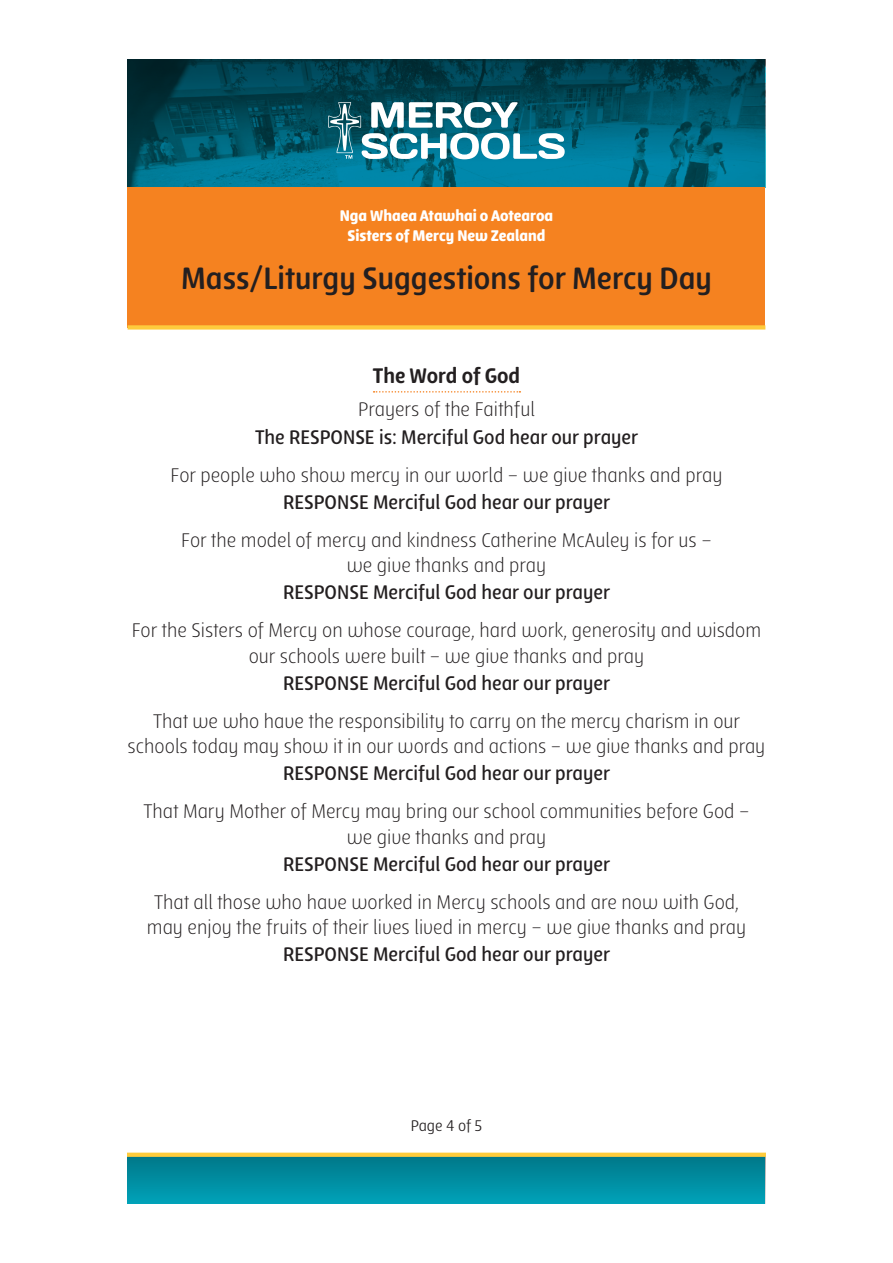
<style>
.page{position:relative;width:893px;height:1263px;background:#fff}
.page>*{position:absolute;margin:0;border:0;box-sizing:border-box;transform-origin:0 0}
.t1{font:700 33px "Lolita";color:#231f20}
.subhead{font:800 22.5px "Lolita";color:#231f20}
.t2{font:300 21px/25.2px "Lolita";color:#231f20;text-align:center}
.t3{font:600 21px "Lolita";color:#231f20}
.t4{font:16.5px/19.8px "Lolita Ultra";color:#fff;text-align:center}
.t5{font:16.5px "Lolita";letter-spacing:-.005em;color:#231f20}
</style>
<div class="page">
<svg style="left:128px;top:60px;width:637px;height:127px;background:#00586c"></svg>
<div style="left:128px;top:187px;width:637px;height:140px;background:#f58220"></div>
<div style="left:128px;top:325px;width:637px;height:5px;background:#fecb3c"></div>
<svg style="left:128px;top:1157px;width:637px;height:46px;background:#008ca0"></svg>
<div style="left:128px;top:1152px;width:637px;height:5px;background:#fecb3c"></div>
<svg style="left:328px;top:102px;width:237px;height:57px"></svg>
<svg style="left:374px;top:391px;width:146px;height:2px"></svg>
<p class="t4" style="left:340px;top:205px;width:215px">Nga Whaea Atawhai o Aotearoa<br>Sisters of Mercy New Zealand</p>
<p class="t1" style="left:181px;top:259px;width:532px">Mass/Liturgy Suggestions for Mercy Day</p>
<p class="subhead" style="left:373px;top:363px;width:149px">The Word of God</p>
<p class="t2" style="left:358px;top:396px;width:178px">Prayers of the Faithful</p>
<p class="t3" style="left:255px;top:425px;width:385px">The RESPONSE is: Merciful God hear our prayer</p>
<p class="t2" style="left:171px;top:462px;width:553px">For people who show mercy in our world – we give thanks and pray</p>
<p class="t3" style="left:283px;top:490px;width:328px">RESPONSE Merciful God hear our prayer</p>
<p class="t2" style="left:181px;top:527px;width:532px">For the model of mercy and kindness Catherine McAuley is for us – we give thanks and pray</p>
<p class="t3" style="left:283px;top:581px;width:328px">RESPONSE Merciful God hear our prayer</p>
<p class="t2" style="left:132px;top:618px;width:631px">For the Sisters of Mercy on whose courage, hard work, generosity and wisdom our schools were built – we give thanks and pray</p>
<p class="t3" style="left:283px;top:671px;width:328px">RESPONSE Merciful God hear our prayer</p>
<p class="t2" style="left:128px;top:708px;width:639px">That we who have the responsibility to carry on the mercy charism in our schools today may show it in our words and actions – we give thanks and pray</p>
<p class="t3" style="left:283px;top:762px;width:328px">RESPONSE Merciful God hear our prayer</p>
<p class="t2" style="left:143px;top:798px;width:607px">That Mary Mother of Mercy may bring our school communities before God – we give thanks and pray</p>
<p class="t3" style="left:283px;top:852px;width:328px">RESPONSE Merciful God hear our prayer</p>
<p class="t2" style="left:147px;top:889px;width:601px">That all those who have worked in Mercy schools and are now with God, may enjoy the fruits of their lives lived in mercy – we give thanks and pray</p>
<p class="t3" style="left:283px;top:943px;width:328px">RESPONSE Merciful God hear our prayer</p>
<p class="t5" style="left:411px;top:1116px;width:73px">Page 4 of 5</p>
</div>
